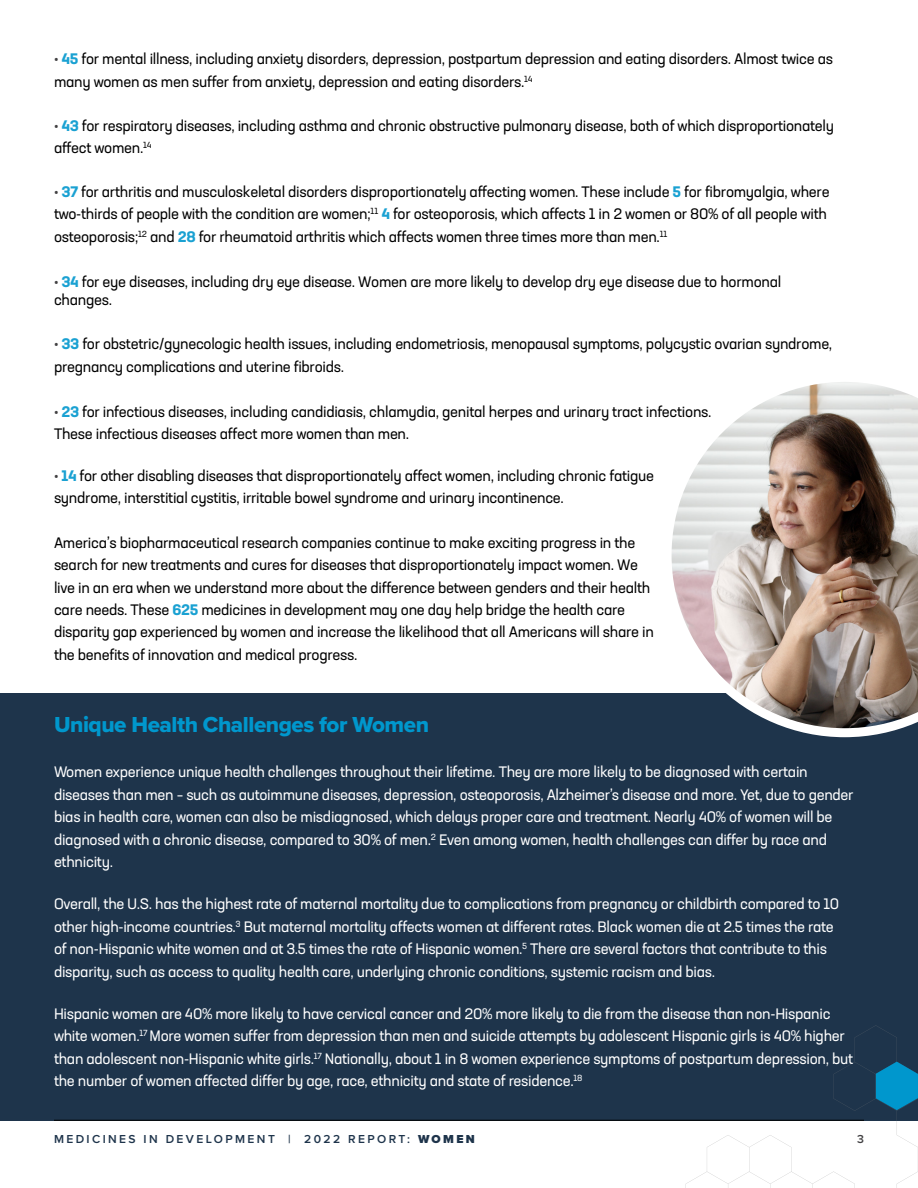
<style>
.page{position:relative;width:918px;height:1188px;background:#fff}
.page>*{position:absolute;margin:0;border:0;box-sizing:border-box;transform-origin:0 0}
.t1{font:22.5px "Proxima Nova Extrabld";letter-spacing:-.02em;color:#0097cd}
.t2{font:15px/22.5px "Neusa Next Std";letter-spacing:-.02em;color:#000}
.t3{font:15px/22.5px "Neusa Next Std";letter-spacing:-.02em;color:#fff}
.t4{font:600 12px "Proxima Nova";letter-spacing:.2em;color:#1e344b}
.t5{font:600 12px "Proxima Nova";color:#414042}
.s1{color:#414042}
.s2{font-weight:700;color:#1aa1d2}
.s3{font-weight:900}
</style>
<div class="page">
<div style="left:0;top:693px;width:918px;height:427px;background:#1e344b"></div>
<hr style="left:54px;top:1120px;width:810px;height:1px;background:#000">
<svg style="left:686px;top:1025px;width:232px;height:163px"></svg>
<svg style="left:671px;top:382px;width:247px;height:355px"></svg>
<p class="t2" style="left:54px;top:48px;width:781px"><span class="s1">•</span> <span class="s2">45</span> for mental illness, including anxiety disorders, depression, postpartum depression and eating disorders. Almost twice as many women as men suffer from anxiety, depression and eating disorders.<sup>14</sup></p>
<p class="t2" style="left:54px;top:114px;width:782px"><span class="s1">•</span> <span class="s2">43</span> for respiratory diseases, including asthma and chronic obstructive pulmonary disease, both of which disproportionately affect women.<sup>14</sup></p>
<p class="t2" style="left:54px;top:180px;width:777px"><span class="s1">•</span> <span class="s2">37</span> for arthritis and musculoskeletal disorders disproportionately affecting women. These include <span class="s2">5</span> for fibromyalgia, where two-thirds of people with the condition are women;<sup>11</sup> <span class="s2">4</span> for osteoporosis, which affects 1 in 2 women or 80% of all people with osteoporosis;<sup>12</sup> and <span class="s2">28</span> for rheumatoid arthritis which affects women three times more than men.<sup>11</sup></p>
<p class="t2" style="left:54px;top:273px;width:729px;line-height:18px"><span class="s1">•</span> <span class="s2">34</span> for eye diseases, including dry eye disease. Women are more likely to develop dry eye disease due to hormonal changes.</p>
<p class="t2" style="left:54px;top:332px;width:780px"><span class="s1">•</span> <span class="s2">33</span> for obstetric/gynecologic health issues, including endometriosis, menopausal symptoms, polycystic ovarian syndrome, pregnancy complications and uterine fibroids.</p>
<p class="t2" style="left:54px;top:400px;width:659px"><span class="s1">•</span> <span class="s2">23</span> for infectious diseases, including candidiasis, chlamydia, genital herpes and urinary tract infections.<br>These infectious diseases affect more women than men.</p>
<p class="t2" style="left:54px;top:464px;width:602px"><span class="s1">•</span> <span class="s2">14</span> for other disabling diseases that disproportionately affect women, including chronic fatigue syndrome, interstitial cystitis, irritable bowel syndrome and urinary incontinence.</p>
<p class="t2" style="left:54px;top:531px;width:601px">America’s biopharmaceutical research companies continue to make exciting progress in the search for new treatments and cures for diseases that disproportionately impact women. We live in an era when we understand more about the difference between genders and their health care needs. These <span class="s2">625</span> medicines in development may one day help bridge the health care disparity gap experienced by women and increase the likelihood that all Americans will share in the benefits of innovation and medical progress.</p>
<h1 class="t1" style="left:54px;top:708px;width:377px">Unique Health Challenges for Women</h1>
<p class="t3" style="left:54px;top:760px;width:801px">Women experience unique health challenges throughout their lifetime. They are more likely to be diagnosed with certain diseases than men – such as autoimmune diseases, depression, osteoporosis, Alzheimer’s disease and more. Yet, due to gender bias in health care, women can also be misdiagnosed, which delays proper care and treatment. Nearly 40% of women will be diagnosed with a chronic disease, compared to 30% of men.<sup>2</sup> Even among women, health challenges can differ by race and ethnicity.</p>
<p class="t3" style="left:54px;top:892px;width:787px">Overall, the U.S. has the highest rate of maternal mortality due to complications from pregnancy or childbirth compared to 10 other high-income countries.<sup>3</sup> But maternal mortality affects women at different rates. Black women die at 2.5 times the rate of non-Hispanic white women and at 3.5 times the rate of Hispanic women.<sup>5</sup> There are several factors that contribute to this disparity, such as access to quality health care, underlying chronic conditions, systemic racism and bias.</p>
<p class="t3" style="left:54px;top:1002px;width:801px">Hispanic women are 40% more likely to have cervical cancer and 20% more likely to die from the disease than non-Hispanic white women.<sup>17</sup> More women suffer from depression than men and suicide attempts by adolescent Hispanic girls is 40% higher than adolescent non-Hispanic white girls.<sup>17</sup> Nationally, about 1 in 8 women experience symptoms of postpartum depression, but the number of women affected differ by age, race, ethnicity and state of residence.<sup>18</sup></p>
<p class="t4" style="left:54px;top:1130px;width:422px">MEDICINES IN DEVELOPMENT | 2022 REPORT: <span class="s3">WOMEN</span></p>
<p class="t5" style="left:857px;top:1130px;width:8px">3</p>
</div>
